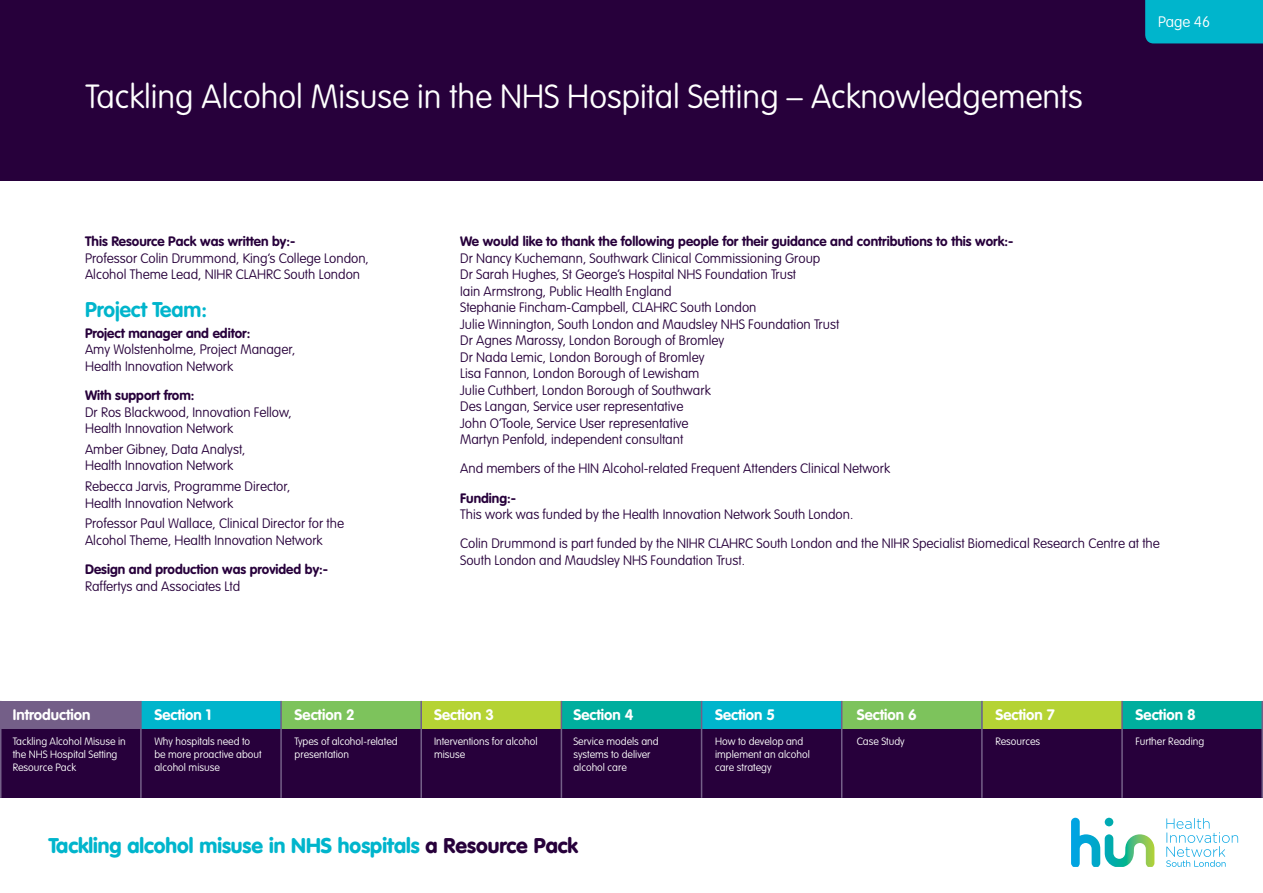
<style>
.page{position:relative;width:1263px;height:893px;background:#fff}
.page>*{position:absolute;margin:0;border:0;box-sizing:border-box;transform-origin:0 0}
.t1{font:100 33px "VAG Rounded Std";color:#fff}
.t2{font:900 21px "VAG Rounded Std";color:#00b5cc}
.t3{font:700 21px "VAG Rounded Std";color:#00b5cc}
.t4{font:700 15px "VAG Rounded Std";color:#fff}
.t5{font:100 15px "VAG Rounded Std";color:#fff}
.t6{font:100 13.5px/16.5px "VAG Rounded Std";color:#27003b}
.t7{font:700 13.5px "VAG Rounded Std";color:#27003b}
.t8{font:100 10.5px/12.6px "VAG Rounded Std";color:#fff}
.s1{color:#27003b}
</style>
<div class="page">
<div style="left:0;top:0;width:1263px;height:181px;background:#27003b"></div>
<svg style="left:1071px;top:818px;width:83px;height:49px"></svg>
<svg style="left:1166px;top:818px;width:72px;height:49px"></svg>
<div style="left:0;top:723px;width:1263px;height:75px;background:#27003b"></div>
<div style="left:142px;top:701px;width:139px;height:27px;background:#00b5cc"></div>
<div style="left:1px;top:701px;width:139px;height:27px;background:#745f88"></div>
<div style="left:701px;top:701px;width:141px;height:27px;background:#00b5cc"></div>
<div style="left:281px;top:701px;width:139px;height:27px;background:#7dc35c"></div>
<div style="left:982px;top:701px;width:139px;height:27px;background:#b5d334"></div>
<div style="left:842px;top:701px;width:141px;height:27px;background:#7dc35c"></div>
<div style="left:421px;top:701px;width:140px;height:27px;background:#b5d334"></div>
<div style="left:1122px;top:701px;width:141px;height:27px;background:#00ae9e"></div>
<div style="left:561px;top:701px;width:141px;height:27px;background:#00ae9e"></div>
<div style="left:1145px;top:0;width:118px;height:43px;background:#00b5cc"></div>
<hr style="left:280px;top:701px;width:2px;height:97px;background:#745f88">
<hr style="left:0;top:701px;width:2px;height:97px;background:#745f88">
<hr style="left:140px;top:701px;width:2px;height:97px;background:#745f88">
<hr style="left:420px;top:701px;width:2px;height:97px;background:#745f88">
<hr style="left:561px;top:701px;width:1px;height:97px;background:#745f88">
<hr style="left:701px;top:701px;width:1px;height:97px;background:#745f88">
<hr style="left:841px;top:701px;width:1px;height:97px;background:#745f88">
<hr style="left:981px;top:701px;width:2px;height:97px;background:#745f88">
<hr style="left:1121px;top:701px;width:2px;height:97px;background:#745f88">
<hr style="left:1261px;top:701px;width:2px;height:97px;background:#745f88">
<h1 class="t1" style="left:85px;top:78px;width:999px">Tackling Alcohol Misuse in the NHS Hospital Setting – Acknowledgements</h1>
<p class="t5" style="left:1158px;top:14px;width:53px">Page 46</p>
<p class="t7" style="left:85px;top:234px;width:212px">This Resource Pack was written by:-</p>
<p class="t6" style="left:85px;top:250px;width:285px">Professor Colin Drummond, King’s College London,<br>Alcohol Theme Lead, NIHR CLAHRC South London</p>
<h2 class="t3" style="left:85px;top:297px;width:124px">Project Team:</h2>
<p class="t7" style="left:85px;top:325px;width:167px">Project manager and editor:</p>
<p class="t6" style="left:85px;top:342px;width:212px">Amy Wolstenholme, Project Manager,<br>Health Innovation Network</p>
<p class="t7" style="left:85px;top:387px;width:111px">With support from:</p>
<p class="t6" style="left:85px;top:404px;width:208px">Dr Ros Blackwood, Innovation Fellow,<br>Health Innovation Network</p>
<p class="t6" style="left:85px;top:441px;width:162px">Amber Gibney, Data Analyst,<br>Health Innovation Network</p>
<p class="t6" style="left:85px;top:478px;width:207px">Rebecca Jarvis, Programme Director,<br>Health Innovation Network</p>
<p class="t6" style="left:85px;top:516px;width:260px">Professor Paul Wallace, Clinical Director for the<br>Alcohol Theme, Health Innovation Network</p>
<p class="t7" style="left:85px;top:561px;width:244px">Design and production was provided by:-</p>
<p class="t6" style="left:85px;top:578px;width:157px">Raffertys and Associates Ltd</p>
<p class="t7" style="left:460px;top:234px;width:555px">We would like to thank the following people for their guidance and contributions to this work:-</p>
<p class="t6" style="left:460px;top:250px;width:381px">Dr Nancy Kuchemann, Southwark Clinical Commissioning Group<br>Dr Sarah Hughes, St George’s Hospital NHS Foundation Trust<br>Iain Armstrong, Public Health England<br>Stephanie Fincham-Campbell, CLAHRC South London<br>Julie Winnington, South London and Maudsley NHS Foundation Trust Dr Agnes Marossy, London Borough of Bromley<br>Dr Nada Lemic, London Borough of Bromley<br>Lisa Fannon, London Borough of Lewisham<br>Julie Cuthbert, London Borough of Southwark<br>Des Langan, Service user representative<br>John O’Toole, Service User representative<br>Martyn Penfold, independent consultant</p>
<p class="t6" style="left:460px;top:461px;width:431px">And members of the HIN Alcohol-related Frequent Attenders Clinical Network</p>
<p class="t7" style="left:460px;top:490px;width:57px">Funding:-</p>
<p class="t6" style="left:460px;top:500px;width:701px;line-height:29.2px">This work was funded by the Health Innovation Network South London.<br>Colin Drummond is part funded by the NIHR CLAHRC South London and the NIHR Specialist Biomedical Research Centre at the</p>
<p class="t6" style="left:460px;top:552px;width:286px">South London and Maudsley NHS Foundation Trust.</p>
<p class="t4" style="left:13px;top:706px;width:79px">Introduction</p>
<p class="t8" style="left:13px;top:736px;width:115px">Tackling Alcohol Misuse in the NHS Hospital Setting<br>Resource Pack</p>
<p class="t4" style="left:154px;top:706px;width:59px">Section 1</p>
<p class="t8" style="left:154px;top:736px;width:109px">Why hospitals need to be more proactive about alcohol misuse</p>
<p class="t4" style="left:295px;top:706px;width:62px">Section 2</p>
<p class="t8" style="left:295px;top:736px;width:105px">Types of alcohol-related presentation</p>
<p class="t4" style="left:434px;top:706px;width:62px">Section 3</p>
<p class="t8" style="left:434px;top:736px;width:105px">Interventions for alcohol misuse</p>
<p class="t4" style="left:573px;top:706px;width:62px">Section 4</p>
<p class="t8" style="left:573px;top:736px;width:87px">Service models and systems to deliver alcohol care</p>
<p class="t4" style="left:715px;top:706px;width:62px">Section 5</p>
<p class="t8" style="left:715px;top:736px;width:96px">How to develop and implement an alcohol care strategy</p>
<p class="t4" style="left:857px;top:706px;width:62px">Section 6</p>
<p class="t8" style="left:857px;top:736px;width:50px">Case Study</p>
<p class="t4" style="left:995px;top:706px;width:61px">Section 7</p>
<p class="t8" style="left:995px;top:736px;width:46px">Resources</p>
<p class="t4" style="left:1135px;top:706px;width:62px">Section 8</p>
<p class="t8" style="left:1135px;top:736px;width:70px">Further Reading</p>
<h2 class="t2" style="left:49px;top:833px;width:531px">Tackling alcohol misuse in NHS hospitals <span class="s1">a Resource Pack</span></h2>
</div>
